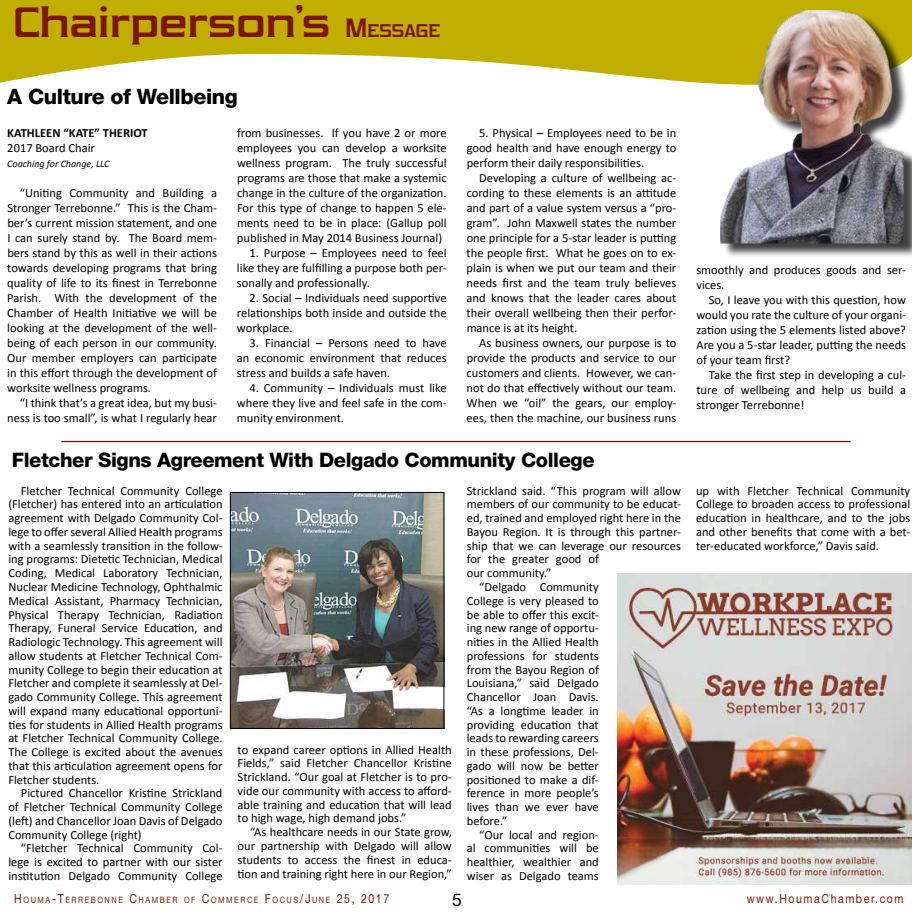
<style>
.page{position:relative;width:912px;height:912px;background:#fff}
.page>*{position:absolute;margin:0;border:0;box-sizing:border-box;transform-origin:0 0}
.t1{font:700 40.25px "Vibrocentric";color:#7a1600}
.t2{font:800 21.25px "Helvetica Neue LT Std";letter-spacing:-.02em;color:#000}
.t3{font:800 20px "Helvetica Neue LT Std";letter-spacing:-.02em;color:#000}
.t4{font:17.5px "Helvetica Neue LT Std";color:#000}
.t5{font:12.5px/15px "Calibri";color:#000;text-align:justify}
.t6{font:700 12.5px "Calibri";color:#000}
.t7{font:12.5px "Helvetica Neue LT Std";letter-spacing:.15em;color:#7a1600;scale:.84 1}
.t8{font:italic 10px "Calibri";color:#000}
.t9{font:8.75px "Helvetica Neue LT Std";letter-spacing:.215em;color:#7a1600;scale:.84 1}
.s1{font-size:25px}
.s2{font-size:17.5px}
.s3{font-size:12.5px}
</style>
<div class="page">
<svg style="left:0;top:0;width:911px;height:84px;fill:#c0ae00"></svg>
<div style="left:723px;top:11px;width:188px;height:247px;background:#000;opacity:.75"></div>
<img style="left:720px;top:10px;width:182px;height:233px">
<img style="left:617px;top:573px;width:294px;height:311px">
<hr style="left:61px;top:441px;width:789px;height:1px;background:#7a1600">
<img style="left:232px;top:494px;width:210px;height:232px">
<div style="left:230px;top:492px;width:214px;height:236px;border:1px solid #000"></div>
<h1 class="t1" style="left:13px;top:-1px;width:428px">Chairperson’s <span class="s1">M</span><span class="s2">ESSAGE</span></h1>
<h2 class="t2" style="left:7px;top:84px;width:232px">A Culture of Wellbeing</h2>
<p class="t6" style="left:7px;top:125px;width:142px">KATHLEEN “KATE” THERIOT</p>
<p class="t5" style="left:7px;top:139px;width:89px">2017 Board Chair</p>
<p class="t8" style="left:7px;top:157px;width:104px">Coaching for Change, LLC</p>
<p class="t5" style="left:7px;top:184px;width:211px;text-indent:13px">“Uniting Community and Building a Stronger Terrebonne.” This is the Cham&shy;ber’s current mission statement, and one I can surely stand by. The Board mem&shy;bers stand by this as well in their actions towards developing programs that bring quality of life to its finest in Terrebonne Parish. With the development of the Chamber of Health Initiative we will be looking at the development of the well&shy;being of each person in our community.<br>Our member employers can participate in this effort through the development of worksite wellness programs.</p>
<p class="t5" style="left:7px;top:394px;width:211px;text-align:right">“I think that’s a great idea, but my busi&shy;ness is too small”, is what I regularly hear</p>
<p class="t5" style="left:237px;top:124px;width:211px">from businesses. If you have 2 or more employees you can develop a worksite wellness program. The truly successful programs are those that make a systemic change in the culture of the organization.<br>For this type of change to happen 5 ele&shy;ments need to be in place: (Gallup poll published in May 2014 Business Journal)</p>
<p class="t5" style="left:237px;top:244px;width:211px;text-indent:13px">1. Purpose – Employees need to feel like they are fulfilling a purpose both per&shy;sonally and professionally.</p>
<p class="t5" style="left:237px;top:289px;width:211px;text-indent:13px">2. Social – Individuals need supportive relationships both inside and outside the workplace.</p>
<p class="t5" style="left:237px;top:334px;width:211px;text-indent:13px">3. Financial – Persons need to have an economic environment that reduces stress and builds a safe haven.</p>
<p class="t5" style="left:237px;top:379px;width:211px;text-indent:12px">4. Community – Individuals must like where they live and feel safe in the com&shy;munity environment.</p>
<p class="t5" style="left:466px;top:124px;width:211px;text-indent:13px">5. Physical – Employees need to be in good health and have enough energy to perform their daily responsibilities.</p>
<p class="t5" style="left:466px;top:169px;width:211px;text-indent:13px">Developing a culture of wellbeing ac&shy;cording to these elements is an attitude and part of a value system versus a “pro&shy;gram”. John Maxwell states the number one principle for a 5-star leader is putting the people first. What he goes on to ex&shy;plain is when we put our team and their needs first and the team truly believes and knows that the leader cares about their overall wellbeing then their perfor&shy;mance is at its height.</p>
<p class="t5" style="left:466px;top:334px;width:211px;text-indent:13px">As business owners, our purpose is to provide the products and service to our customers and clients. However, we can&shy;not do that effectively without our team.<br>When we “oil” the gears, our employ&shy;ees, then the machine, our business runs</p>
<h3 class="t3" style="left:12px;top:448px;width:584px">Fletcher Signs Agreement With Delgado Community College</h3>
<p class="t5" style="left:8px;top:483px;width:216px;line-height:13.8px;text-indent:13px">Fletcher Technical Community College (Fletcher) has entered into an articulation agreement with Delgado Community Col&shy;lege to offer several Allied Health programs with a seamlessly transition in the follow&shy;ing programs: Dietetic Technician, Medical Coding, Medical Laboratory Technician, Nuclear Medicine Technology, Ophthalmic Medical Assistant, Pharmacy Technician, Physical Therapy Technician, Radiation Therapy, Funeral Service Education, and Radiologic Technology. This agreement will allow students at Fletcher Technical Com&shy;munity College to begin their education at Fletcher and complete it seamlessly at Del&shy;gado Community College. This agreement will expand many educational opportuni&shy;ties for students in Allied Health programs at Fletcher Technical Community College.<br>The College is excited about the avenues that this articulation agreement opens for Fletcher students.</p>
<p class="t5" style="left:8px;top:785px;width:216px;line-height:13.8px;text-indent:13px">Pictured Chancellor Kristine Strickland of Fletcher Technical Community College (left) and Chancellor Joan Davis of Delgado Community College (right)</p>
<p class="t5" style="left:8px;top:840px;width:216px;line-height:13.8px;text-indent:12px">“Fletcher Technical Community Col&shy;lege is excited to partner with our sister institution Delgado Community College</p>
<p class="t5" style="left:237px;top:741px;width:216px;line-height:13.8px">to expand career options in Allied Health Fields,” said Fletcher Chancellor Kristine Strickland. “Our goal at Fletcher is to pro&shy;vide our community with access to afford&shy;able training and education that will lead to high wage, high demand jobs.”</p>
<p class="t5" style="left:237px;top:824px;width:216px;line-height:13.8px;text-indent:12px">“As healthcare needs in our State grow, our partnership with Delgado will allow students to access the finest in educa&shy;tion and training right here in our Region,”</p>
<p class="t5" style="left:466px;top:482px;width:216px">Strickland said. “This program will allow</p>
<p class="t5" style="left:466px;top:496px;width:216px">members of our community to be educat-</p>
<p class="t5" style="left:466px;top:510px;width:215px">ed, trained and employed right here in the</p>
<p class="t5" style="left:466px;top:523px;width:216px">Bayou Region. It is through this partner-</p>
<p class="t5" style="left:466px;top:537px;width:216px">ship that we can leverage our resources</p>
<p class="t5" style="left:466px;top:551px;width:133px">for the greater good of</p>
<p class="t5" style="left:466px;top:565px;width:86px">our community.”</p>
<p class="t5" style="left:479px;top:578px;width:121px">“Delgado Community</p>
<p class="t5" style="left:466px;top:592px;width:133px">College is very pleased to</p>
<p class="t5" style="left:466px;top:606px;width:133px">be able to offer this excit-</p>
<p class="t5" style="left:466px;top:620px;width:133px">ing new range of opportu-</p>
<p class="t5" style="left:466px;top:633px;width:133px">nities in the Allied Health</p>
<p class="t5" style="left:466px;top:647px;width:133px">professions for students</p>
<p class="t5" style="left:466px;top:661px;width:133px">from the Bayou Region of</p>
<p class="t5" style="left:466px;top:675px;width:133px">Louisiana,” said Delgado</p>
<p class="t5" style="left:466px;top:688px;width:133px">Chancellor Joan Davis.</p>
<p class="t5" style="left:466px;top:702px;width:133px">“As a longtime leader in</p>
<p class="t5" style="left:466px;top:716px;width:133px">providing education that</p>
<p class="t5" style="left:466px;top:730px;width:133px">leads to rewarding careers</p>
<p class="t5" style="left:466px;top:743px;width:133px">in these professions, Del-</p>
<p class="t5" style="left:466px;top:757px;width:133px">gado will now be better</p>
<p class="t5" style="left:466px;top:771px;width:133px">positioned to make a dif-</p>
<p class="t5" style="left:466px;top:785px;width:133px">ference in more people’s</p>
<p class="t5" style="left:466px;top:798px;width:133px">lives than we ever have</p>
<p class="t5" style="left:466px;top:812px;width:42px">before.”</p>
<p class="t5" style="left:479px;top:826px;width:121px">“Our local and region-</p>
<p class="t5" style="left:466px;top:840px;width:133px">al communities will be</p>
<p class="t5" style="left:466px;top:853px;width:133px">healthier, wealthier and</p>
<p class="t5" style="left:466px;top:867px;width:133px">wiser as Delgado teams</p>
<p class="t5" style="left:696px;top:262px;width:211px">smoothly and produces goods and ser&shy;vices.</p>
<p class="t5" style="left:696px;top:292px;width:211px;text-indent:12px">So, I leave you with this question, how would you rate the culture of your organi&shy;zation using the 5 elements listed above?<br>Are you a 5-star leader, putting the needs of your team first?</p>
<p class="t5" style="left:696px;top:367px;width:211px;text-indent:13px">Take the first step in developing a cul&shy;ture of wellbeing and help us build a stronger Terrebonne!</p>
<p class="t5" style="left:695px;top:483px;width:216px;line-height:13.8px">up with Fletcher Technical Community College to broaden access to professional education in healthcare, and to the jobs and other benefits that come with a bet&shy;ter-educated workforce,” Davis said.</p>
<p class="t9" style="left:14px;top:893px;width:447px"><span class="s3">H</span>OUMA<span class="s3">-T</span>ERREBONNE <span class="s3">C</span>H AMBER OF <span class="s3">C</span>OMMERCE <span class="s3">F</span> OCUS<span class="s3">/J</span>UNE <span class="s3">25, 2017</span></p>
<p class="t7" style="left:746px;top:890px;width:188px">www.HoumaChamber.com</p>
<h3 class="t4" style="left:452px;top:889px;width:11px">5</h3>
</div>
